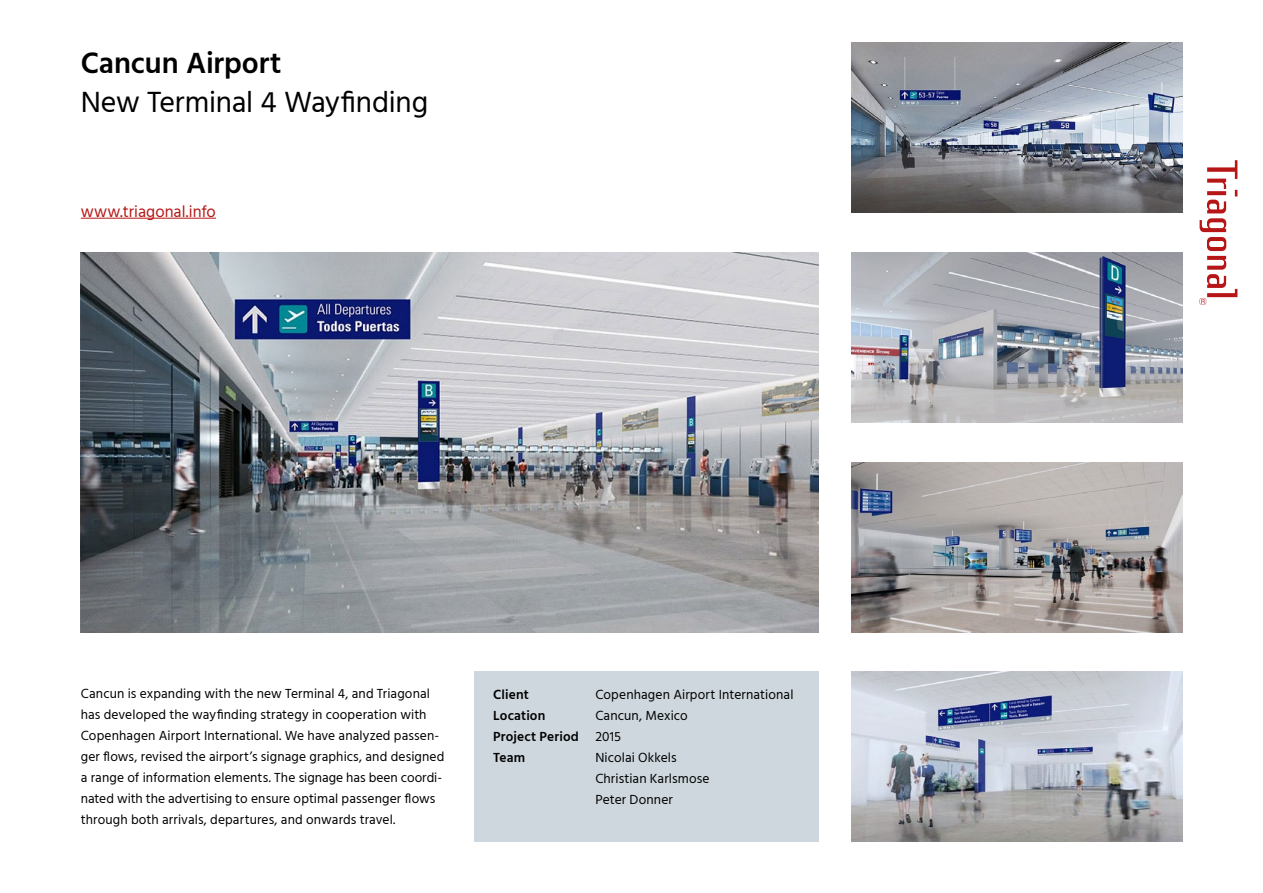
<style>
.page{position:relative;width:1263px;height:893px;background:#fff}
.page>*{position:absolute;margin:0;border:0;box-sizing:border-box;transform-origin:0 0}
.t1{font:30px "Hind";letter-spacing:-.01em;color:#000}
.t2{font:600 30px "Hind";letter-spacing:-.005em;color:#000}
.t3{font:16.5px "Hind";color:#b61615}
.t4{font:13.5px/21px "Hind";letter-spacing:.01em;color:#000}
.t5{font:600 13.5px "Hind";letter-spacing:.01em;color:#000}
.s1{font-weight:600}
</style>
<div class="page">
<img style="left:852px;top:43px;width:330px;height:170px">
<img style="left:81px;top:252px;width:737px;height:380px">
<img style="left:852px;top:252px;width:330px;height:170px">
<img style="left:852px;top:462px;width:330px;height:170px">
<img style="left:852px;top:672px;width:330px;height:170px">
<div style="left:474px;top:672px;width:344px;height:170px;background:#ced7dd"></div>
<svg style="left:1199px;top:160px;width:38px;height:145px"></svg>
<hr style="left:81px;top:218px;width:135px;height:1px;background:#b61615">
<h1 class="t2" style="left:81px;top:46px;width:202px">Cancun Airport</h1>
<h1 class="t1" style="left:81px;top:82px;width:349px">New Terminal 4 Wayfinding</h1>
<p class="t3" style="left:81px;top:200px;width:137px">www.triagonal.info</p>
<p class="t4" style="left:81px;top:684px;width:365px">Cancun is expanding with the new Terminal 4, and Triagonal has developed the wayfinding strategy in cooperation with Copenhagen Airport International. We have analyzed passen&shy;ger flows, revised the airport’s signage graphics, and designed a range of information elements. The signage has been coordi&shy;nated with the advertising to ensure optimal passenger flows through both arrivals, departures, and onwards travel.</p>
<p class="t5" style="left:493px;top:686px;width:37px">Client</p>
<p class="t4" style="left:595px;top:684px;width:200px">Copenhagen Airport International</p>
<p class="t5" style="left:493px;top:707px;width:54px">Location</p>
<p class="t4" style="left:493px;top:705px;width:196px;text-indent:102px">Cancun, Mexico<br><span class="s1">Project Period</span> 2015<br><span class="s1">Team</span></p>
<p class="t4" style="left:595px;top:747px;width:116px">Nicolai Okkels<br>Christian Karlsmose<br>Peter Donner</p>
</div>
